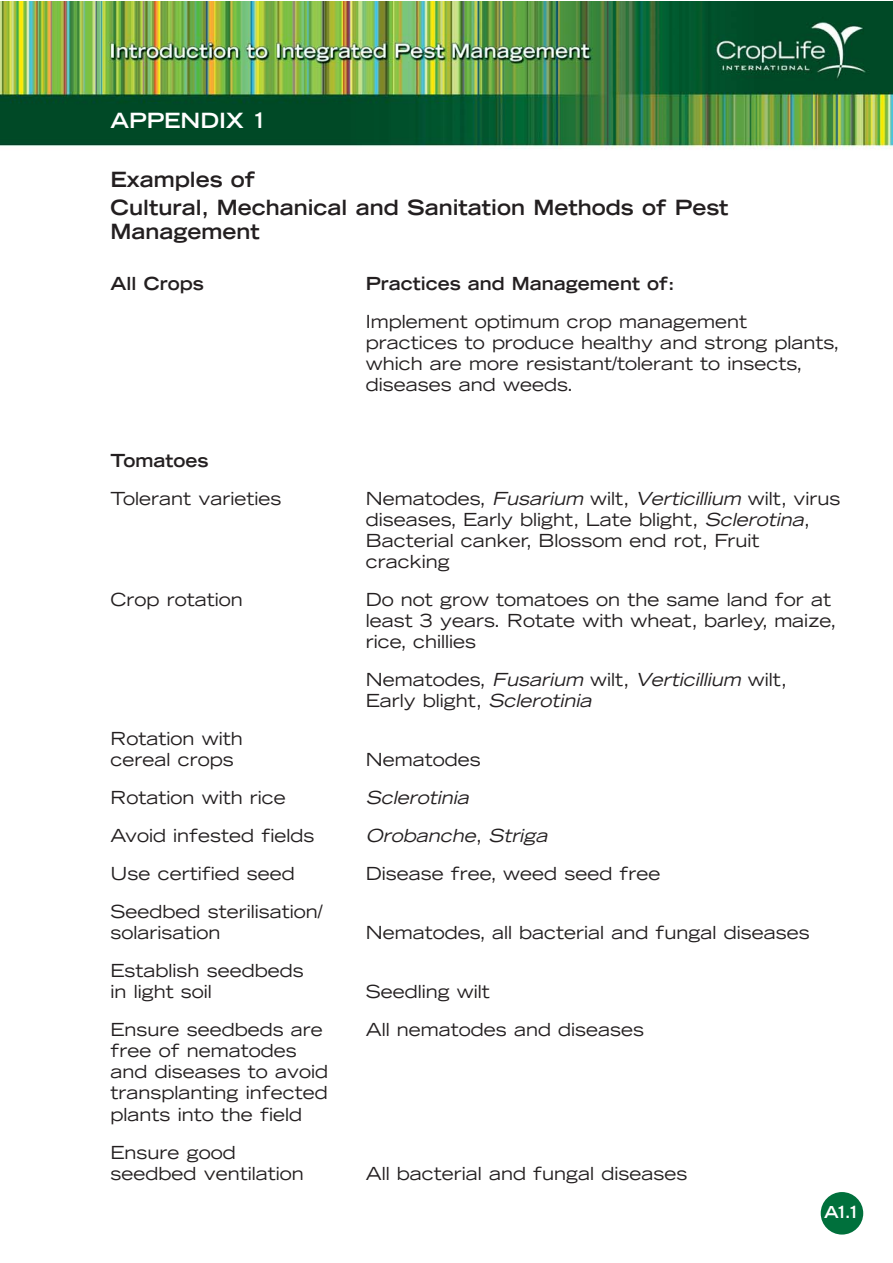
<style>
.page{position:relative;width:893px;height:1263px;background:#fff}
.page>*{position:absolute;margin:0;border:0;box-sizing:border-box;transform-origin:0 0}
.t1{font:700 expanded 21px/28.2px "Trade Gothic LH";color:#231f20}
.t2{font:700 expanded 21px "Trade Gothic LH";color:#fff}
.t3{font:expanded 18px/21px "Trade Gothic LH";color:#231f20}
.t4{font:700 expanded 18px "Trade Gothic LH";color:#231f20}
.t5{font:italic expanded 18px "Trade Gothic LH";color:#231f20}
.t6{font:700 expanded 16.5px "Trade Gothic LH";color:#fff}
.s1{font-style:italic}
.s2{font-style:normal}
</style>
<div class="page">
<img style="left:0;top:1px;width:893px;height:1234px">
<div style="left:821px;top:1192px;width:42px;height:42px;background:#00703c;border-radius:50%"></div>
<p class="t2" style="left:111px;top:113px;width:158px">APPENDIX 1</p>
<p class="t1" style="left:111px;top:167px;width:619px">Examples of<br>Cultural, Mechanical and Sanitation Methods of Pest</p>
<p class="t1" style="left:111px;top:219px;width:151px">Management</p>
<p class="t4" style="left:111px;top:277px;width:95px">All Crops</p>
<p class="t4" style="left:366px;top:277px;width:310px">Practices and Management of:</p>
<p class="t3" style="left:366px;top:313px;width:476px">Implement optimum crop management practices to produce healthy and strong plants, which are more resistant/tolerant to insects, diseases and weeds.</p>
<p class="t4" style="left:111px;top:454px;width:99px">Tomatoes</p>
<p class="t3" style="left:111px;top:490px;width:172px">Tolerant varieties</p>
<p class="t3" style="left:366px;top:490px;width:476px">Nematodes, <span class="s1">Fusarium</span> wilt, <span class="s1">Verticillium</span> wilt, virus diseases, Early blight, Late blight, <span class="s1">Sclerotina</span>, Bacterial canker, Blossom end rot, Fruit cracking</p>
<p class="t3" style="left:111px;top:591px;width:134px">Crop rotation</p>
<p class="t3" style="left:366px;top:591px;width:472px">Do not grow tomatoes on the same land for at least 3 years. Rotate with wheat, barley, maize, rice, chillies</p>
<p class="t3" style="left:366px;top:671px;width:423px">Nematodes, <span class="s1">Fusarium</span> wilt, <span class="s1">Verticillium</span> wilt,<br>Early blight, <span class="s1">Sclerotinia</span></p>
<p class="t3" style="left:111px;top:730px;width:134px">Rotation with cereal crops</p>
<p class="t3" style="left:366px;top:751px;width:116px">Nematodes</p>
<p class="t3" style="left:111px;top:789px;width:177px">Rotation with rice</p>
<p class="t5" style="left:366px;top:791px;width:108px">Sclerotinia</p>
<p class="t3" style="left:111px;top:827px;width:205px">Avoid infested fields</p>
<p class="t5" style="left:366px;top:829px;width:187px">Orobanche<span class="s2">,</span> Striga</p>
<p class="t3" style="left:111px;top:865px;width:186px">Use certified seed</p>
<p class="t3" style="left:366px;top:865px;width:296px">Disease free, weed seed free</p>
<p class="t3" style="left:111px;top:903px;width:214px">Seedbed sterilisation/ solarisation</p>
<p class="t3" style="left:366px;top:924px;width:445px">Nematodes, all bacterial and fungal diseases</p>
<p class="t3" style="left:111px;top:962px;width:195px">Establish seedbeds in light soil</p>
<p class="t3" style="left:366px;top:983px;width:126px">Seedling wilt</p>
<p class="t3" style="left:111px;top:1021px;width:214px">Ensure seedbeds are</p>
<p class="t3" style="left:366px;top:1021px;width:280px">All nematodes and diseases</p>
<p class="t3" style="left:111px;top:1042px;width:219px">free of nematodes and diseases to avoid transplanting infected plants into the field</p>
<p class="t3" style="left:111px;top:1143px;width:195px">Ensure good seedbed ventilation</p>
<p class="t3" style="left:366px;top:1164px;width:323px">All bacterial and fungal diseases</p>
<p class="t6" style="left:824px;top:1206px;width:37px">A1.1</p>
</div>
